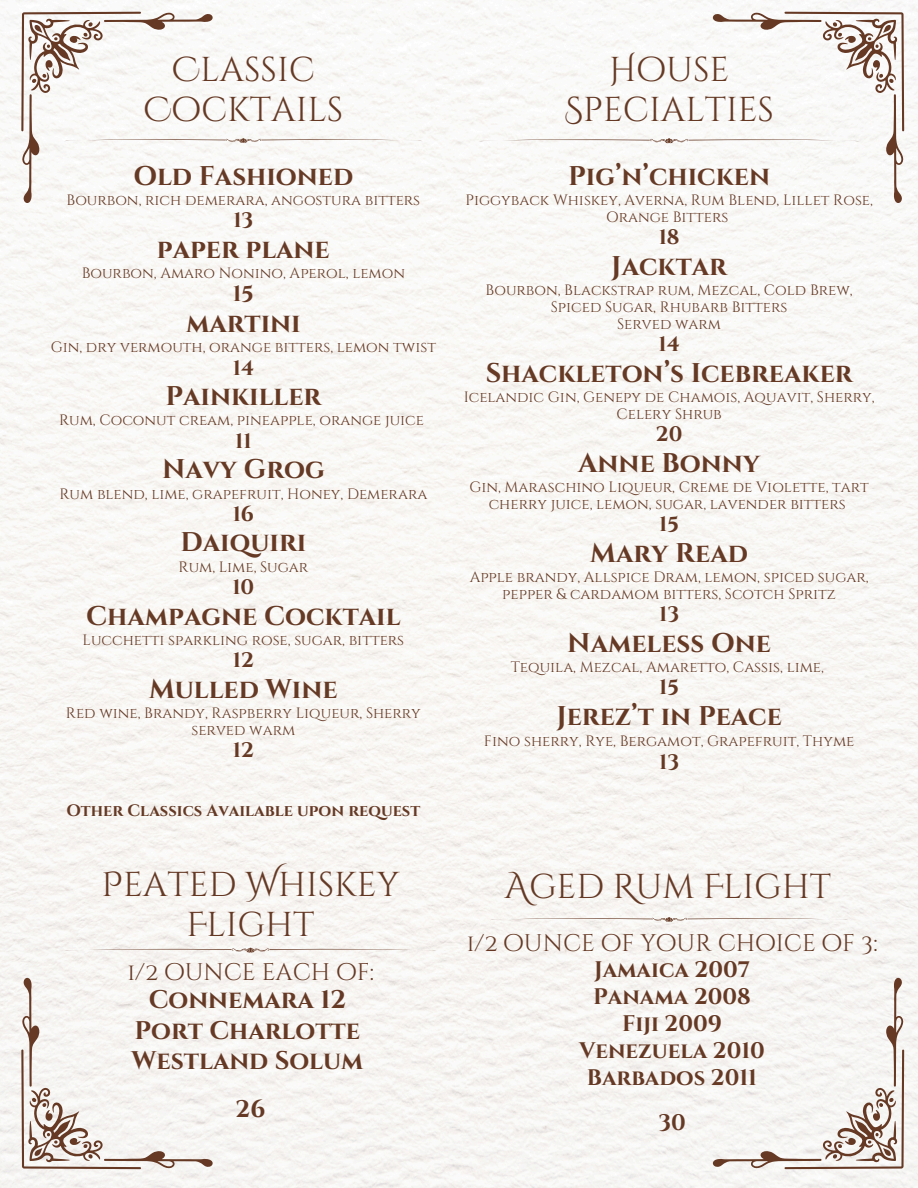
<style>
.page{position:relative;width:918px;height:1188px;background:#fff}
.page>*{position:absolute;margin:0;border:0;box-sizing:border-box;transform-origin:0 0}
.t1{font:34.5px/40.5px "Cinzel Decorative";color:#653924;text-align:center}
.t2{font:700 27px "Cinzel";color:#653924}
.t3{font:700 25.5px/30.3px "Cinzel";color:#653924;text-align:center}
.t4{font:24px "Cinzel Decorative";color:#653924}
.t5{font:700 24px "Cinzel";color:#653924}
.t6{font:700 22.5px/27px "Cinzel";color:#653924;text-align:center}
.t7{font:700 22.2px "Cinzel";color:#653924}
.t8{font:700 21px "Cinzel";color:#653924}
.t9{font:700 16.5px "Cinzel";color:#653924}
.t10{font:15px/16.8px "Cinzel";color:#653924;text-align:center}
</style>
<div class="page">
<svg style="left:21px;top:977px;width:192px;height:192px"></svg>
<svg style="left:712px;top:977px;width:192px;height:192px"></svg>
<svg style="left:21px;top:12px;width:402px;height:192px"></svg>
<svg style="left:478px;top:12px;width:426px;height:192px"></svg>
<svg style="left:64px;top:947px;width:373px;height:6px"></svg>
<svg style="left:490px;top:917px;width:359px;height:5px"></svg>
<p class="t1" style="left:144px;top:50px;width:201px">Classic<br>Cocktails</p>
<p class="t1" style="left:564px;top:50px;width:211px">House<br>Specialties</p>
<h4 class="t2" style="left:568px;top:158px;width:203px">Pig’n’chicken</h4>
<p class="t10" style="left:465px;top:192px;width:409px">Piggyback Whiskey, Averna, Rum Blend, Lillet Rose,<br>Orange Bitters</p>
<h1 class="t8" style="left:659px;top:224px;width:22px">18</h1>
<p class="t2" style="left:611px;top:248px;width:117px">Jacktar</p>
<p class="t10" style="left:486px;top:282px;width:369px">Bourbon, Blackstrap rum, Mezcal, Cold Brew,<br>Spiced Sugar, Rhubarb Bitters</p>
<p class="t10" style="left:617px;top:316px;width:105px">Served warm</p>
<p class="t8" style="left:659px;top:331px;width:23px">14</p>
<p class="t2" style="left:486px;top:355px;width:368px">Shackleton’s Icebreaker</p>
<p class="t10" style="left:464px;top:389px;width:412px">Icelandic Gin, Genepy de Chamois, Aquavit, Sherry,<br>Celery Shrub</p>
<p class="t8" style="left:656px;top:421px;width:28px">20</p>
<p class="t2" style="left:578px;top:445px;width:183px">Anne Bonny</p>
<p class="t10" style="left:469px;top:479px;width:401px">Gin, Maraschino Liqueur, Creme de Violette, tart cherry juice, lemon, sugar, lavender bitters</p>
<p class="t8" style="left:659px;top:511px;width:21px">15</p>
<p class="t2" style="left:590px;top:535px;width:159px">Mary Read</p>
<p class="t10" style="left:470px;top:569px;width:400px">Apple brandy, Allspice Dram, lemon, spiced sugar, pepper &amp; cardamom bitters, Scotch Spritz</p>
<p class="t8" style="left:659px;top:601px;width:22px">13</p>
<p class="t2" style="left:567px;top:625px;width:205px">Nameless One</p>
<p class="t10" style="left:511px;top:659px;width:315px">Tequila, Mezcal, Amaretto, Cassis, lime,</p>
<p class="t8" style="left:659px;top:674px;width:21px">15</p>
<p class="t2" style="left:556px;top:698px;width:227px">Jerez’t in Peace</p>
<p class="t10" style="left:484px;top:733px;width:372px">Fino sherry, Rye, Bergamot, Grapefruit, Thyme</p>
<p class="t8" style="left:659px;top:748px;width:22px">13</p>
<p class="t2" style="left:133px;top:158px;width:221px">Old Fashioned</p>
<h1 class="t10" style="left:67px;top:192px;width:355px">Bourbon, rich demerara, angostura bitters</h1>
<p class="t8" style="left:233px;top:207px;width:22px">13</p>
<p class="t2" style="left:157px;top:232px;width:174px">paper plane</p>
<p class="t10" style="left:82px;top:265px;width:325px">Bourbon, Amaro Nonino, Aperol, lemon</p>
<p class="t7" style="left:233px;top:279px;width:23px">15</p>
<p class="t2" style="left:186px;top:306px;width:116px">martini</p>
<p class="t10" style="left:51px;top:339px;width:387px">Gin, dry vermouth, orange bitters, lemon twist</p>
<p class="t8" style="left:233px;top:354px;width:23px">14</p>
<p class="t2" style="left:166px;top:379px;width:157px">Painkiller</p>
<p class="t10" style="left:59px;top:413px;width:366px">Rum, Coconut cream, pineapple, orange juice</p>
<p class="t8" style="left:235px;top:428px;width:18px">11</p>
<p class="t2" style="left:162px;top:452px;width:164px">Navy Grog</p>
<p class="t10" style="left:59px;top:486px;width:369px">Rum blend, lime, grapefruit, Honey, Demerara</p>
<p class="t8" style="left:233px;top:501px;width:23px">16</p>
<p class="t2" style="left:181px;top:525px;width:127px">Daiquiri</p>
<p class="t10" style="left:179px;top:559px;width:131px">Rum, Lime, Sugar</p>
<p class="t8" style="left:232px;top:574px;width:23px">10</p>
<p class="t2" style="left:86px;top:598px;width:316px">Champagne Cocktail</p>
<p class="t10" style="left:83px;top:632px;width:323px">Lucchetti sparkling rose, sugar, bitters</p>
<p class="t8" style="left:233px;top:647px;width:23px">12</p>
<p class="t2" style="left:149px;top:671px;width:190px">Mulled Wine</p>
<p class="t10" style="left:66px;top:705px;width:357px">Red wine, Brandy, Raspberry Liqueur, Sherry</p>
<p class="t10" style="left:192px;top:722px;width:105px">served warm</p>
<p class="t8" style="left:233px;top:737px;width:23px">12</p>
<p class="t9" style="left:66px;top:800px;width:355px">Other Classics Available upon request</p>
<p class="t1" style="left:102px;top:865px;width:299px">Peated Whiskey<br>Flight</p>
<p class="t1" style="left:505px;top:868px;width:328px">Aged Rum Flight</p>
<p class="t4" style="left:127px;top:957px;width:248px">1/2 ounce each of:</p>
<p class="t3" style="left:132px;top:985px;width:233px">Connemara 12<br>Port Charlotte<br>Westland Solum</p>
<p class="t5" style="left:236px;top:1094px;width:31px">26</p>
<h1 class="t4" style="left:466px;top:927px;width:413px">1/2 ounce of your choice of 3:</h1>
<h1 class="t6" style="left:579px;top:956px;width:187px">Jamaica 2007<br>Panama 2008<br>Fiji 2009<br>Venezuela 2010<br>Barbados 2011</h1>
<p class="t6" style="left:658px;top:1109px;width:29px">30</p>
</div>
